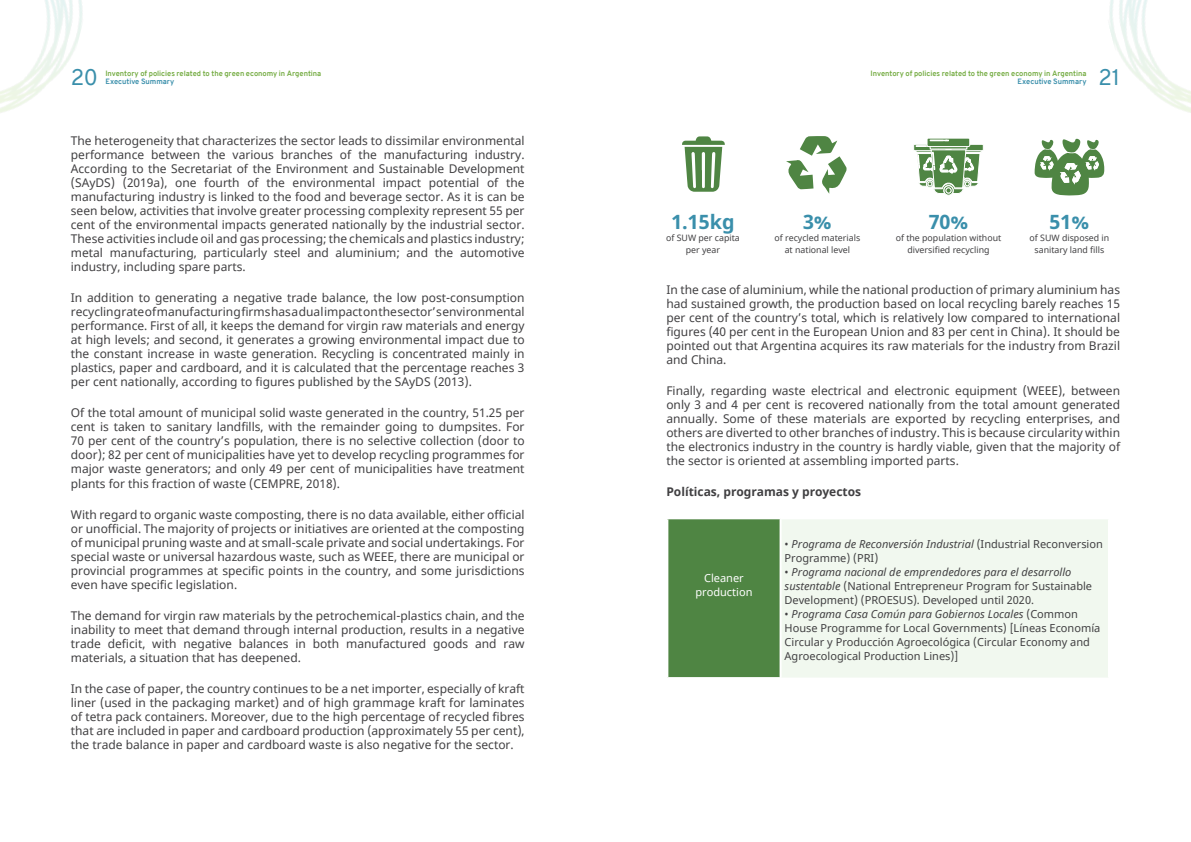
<style>
.page{position:relative;width:1191px;height:842px;background:#fff}
.page>*{position:absolute;margin:0;border:0;box-sizing:border-box;transform-origin:0 0}
.t1{font:22px "Overpass";color:#3a8fab}
.t2{font:700 19.8px "Noto Sans";color:#3a8fab}
.t3{font:12px/14px "Noto Sans";color:#414042;text-align:justify}
.t4{font:700 12px "Noto Sans";color:#414042}
.t5{font:11px/14px "Noto Sans";color:#414042}
.t6{font:11px/14px "Noto Sans";color:#fff;text-align:center}
.t7{font:8.8px/12px "Noto Sans";color:#414042;text-align:center}
.t8{font:700 7.5px "Overpass";color:#75ac43}
.t9{font:700 7.5px "Overpass";color:#3a8fab}
.s1{font-style:italic}
</style>
<div class="page">
<img style="left:1109px;top:0;width:82px;height:113px">
<img style="left:0;top:0;width:83px;height:113px">
<div style="left:667px;top:518px;width:113px;height:160px;background:#4f8543"></div>
<div style="left:780px;top:518px;width:329px;height:160px;background:#f1f8ef"></div>
<hr style="left:780px;top:517px;width:330px;height:2px;background:#fff">
<hr style="left:1108px;top:519px;width:2px;height:159px;background:#fff">
<hr style="left:666px;top:517px;width:114px;height:2px;background:#fff">
<hr style="left:666px;top:519px;width:2px;height:158px;background:#fff">
<hr style="left:779px;top:519px;width:2px;height:158px;background:#fff">
<hr style="left:666px;top:677px;width:115px;height:2px;background:#fff">
<svg style="left:682px;top:136px;width:43px;height:56px"></svg>
<svg style="left:913px;top:138px;width:71px;height:58px"></svg>
<svg style="left:1034px;top:139px;width:70px;height:56px"></svg>
<svg style="left:786px;top:136px;width:60px;height:58px"></svg>
<h1 class="t1" style="left:71px;top:62px;width:29px">20</h1>
<h1 class="t1" style="left:1098px;top:62px;width:23px">21</h1>
<p class="t8" style="left:105px;top:68px;width:217px">Inventory of policies related to the green economy in Argentina</p>
<p class="t9" style="left:105px;top:76px;width:70px">Executive Summary</p>
<p class="t8" style="left:870px;top:68px;width:217px">Inventory of policies related to the green economy in Argentina</p>
<p class="t9" style="left:1017px;top:76px;width:70px">Executive Summary</p>
<p class="t3" style="left:71px;top:134px;width:455px">The heterogeneity that characterizes the sector leads to dissimilar environmental performance between the various branches of the manufacturing industry.<br>According to the Secretariat of the Environment and Sustainable Development (SAyDS) (2019a), one fourth of the environmental impact potential of the manufacturing industry is linked to the food and beverage sector. As it is can be seen below, activities that involve greater processing complexity represent 55 per cent of the environmental impacts generated nationally by the industrial sector.<br>These activities include oil and gas processing; the chemicals and plastics industry; metal manufacturing, particularly steel and aluminium; and the automotive industry, including spare parts.</p>
<p class="t3" style="left:71px;top:291px;width:455px">In addition to generating a negative trade balance, the low post-consumption recycling rate of manufacturing firms has a dual impact on the sector’s environmental performance. First of all, it keeps the demand for virgin raw materials and energy at high levels; and second, it generates a growing environmental impact due to the constant increase in waste generation. Recycling is concentrated mainly in plastics, paper and cardboard, and it is calculated that the percentage reaches 3 per cent nationally, according to figures published by the SAyDS (2013).</p>
<p class="t3" style="left:71px;top:406px;width:455px">Of the total amount of municipal solid waste generated in the country, 51.25 per cent is taken to sanitary landfills, with the remainder going to dumpsites. For 70 per cent of the country’s population, there is no selective collection (door to door); 82 per cent of municipalities have yet to develop recycling programmes for major waste generators; and only 49 per cent of municipalities have treatment plants for this fraction of waste (CEMPRE, 2018).</p>
<p class="t3" style="left:71px;top:508px;width:455px">With regard to organic waste composting, there is no data available, either official or unofficial. The majority of projects or initiatives are oriented at the composting of municipal pruning waste and at small-scale private and social undertakings. For special waste or universal hazardous waste, such as WEEE, there are municipal or provincial programmes at specific points in the country, and some jurisdictions even have specific legislation.</p>
<p class="t3" style="left:71px;top:609px;width:455px">The demand for virgin raw materials by the petrochemical-plastics chain, and the inability to meet that demand through internal production, results in a negative trade deficit, with negative balances in both manufactured goods and raw materials, a situation that has deepened.</p>
<p class="t3" style="left:71px;top:682px;width:455px">In the case of paper, the country continues to be a net importer, especially of kraft liner (used in the packaging market) and of high grammage kraft for laminates of tetra pack containers. Moreover, due to the high percentage of recycled fibres that are included in paper and cardboard production (approximately 55 per cent), the trade balance in paper and cardboard waste is also negative for the sector.</p>
<h2 class="t2" style="left:671px;top:208px;width:65px">1.15kg</h2>
<p class="t7" style="left:666px;top:233px;width:75px">of SUW per capita per year</p>
<h2 class="t2" style="left:803px;top:208px;width:30px">3%</h2>
<p class="t7" style="left:774px;top:233px;width:87px">of recycled materials at national level</p>
<h2 class="t2" style="left:928px;top:208px;width:41px">70%</h2>
<p class="t7" style="left:895px;top:233px;width:107px">of the population without diversified recycling</p>
<h2 class="t2" style="left:1049px;top:208px;width:41px">51%</h2>
<p class="t7" style="left:1029px;top:233px;width:81px">of SUW disposed in sanitary land fills</p>
<p class="t3" style="left:666px;top:283px;width:455px">In the case of aluminium, while the national production of primary aluminium has had sustained growth, the production based on local recycling barely reaches 15 per cent of the country’s total, which is relatively low compared to international figures (40 per cent in the European Union and 83 per cent in China). It should be pointed out that Argentina acquires its raw materials for the industry from Brazil and China.</p>
<p class="t3" style="left:666px;top:384px;width:455px">Finally, regarding waste electrical and electronic equipment (WEEE), between only 3 and 4 per cent is recovered nationally from the total amount generated annually. Some of these materials are exported by recycling enterprises, and others are diverted to other branches of industry. This is because circularity within the electronics industry in the country is hardly viable, given that the majority of the sector is oriented at assembling imported parts.</p>
<p class="t4" style="left:666px;top:484px;width:196px">Políticas, programas y proyectos</p>
<p class="t6" style="left:695px;top:571px;width:58px">Cleaner production</p>
<p class="t5" style="left:784px;top:537px;width:320px">• <span class="s1">Programa de Reconversión Industrial</span> (Industrial Reconversion<br>Programme) (PRI)</p>
<p class="t5" style="left:784px;top:565px;width:309px">• <span class="s1">Programa nacional de emprendedores para el desarrollo sustentable</span> (National Entrepreneur Program for Sustainable<br>Development) (PROESUS). Developed until 2020.</p>
<p class="t5" style="left:784px;top:607px;width:317px">• <span class="s1">Programa Casa Común para Gobiernos Locales</span> (Common House Programme for Local Governments) [Líneas Economía Circular y Producción Agroecológica (Circular Economy and Agroecological Production Lines)]</p>
</div>
